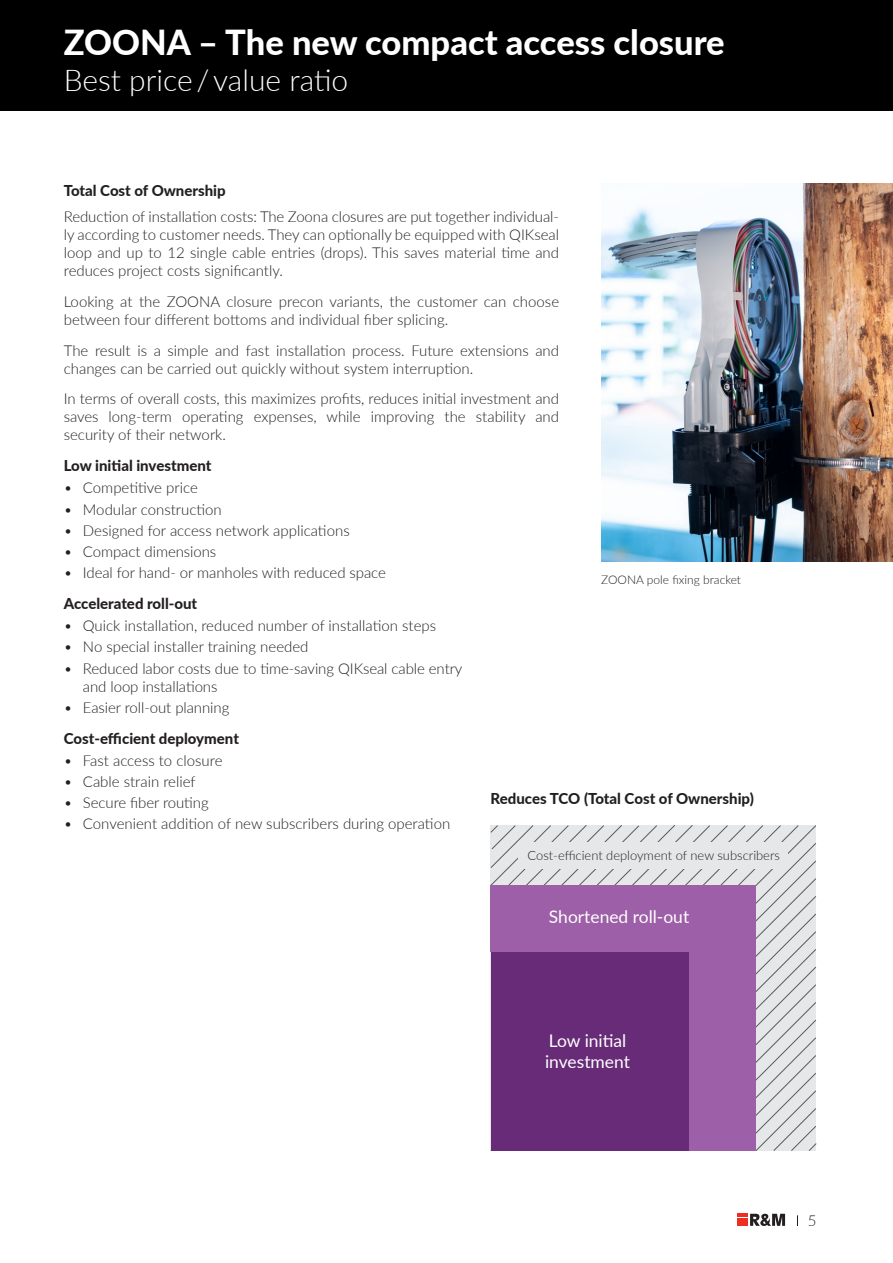
<style>
.page{position:relative;width:893px;height:1263px;background:#fff}
.page>*{position:absolute;margin:0;border:0;box-sizing:border-box;transform-origin:0 0}
.Inside_pages_black_b{font:800 34.5px "Lato";color:#fff}
.Inside_pages_black_b-2{font:300 30px "Lato";color:#fff}
.t1{font:17.4px/20.9px "Lato";color:#fff}
.t2{font:300 15px/18px "Lato";color:#231f20}
.t3{font:800 15px "Lato";color:#231f20}
.t4{font:300 12.9px "Lato";color:#231f20}
.t5{font:300 12px "Lato";color:#231f20}
</style>
<div class="page">
<svg style="left:737px;top:1214px;width:48px;height:12px"></svg>
<div style="left:0;top:0;width:893px;height:111px;background:#000001"></div>
<svg style="left:491px;top:825px;width:325px;height:326px;background:#d8d8dc"></svg>
<svg style="left:491px;top:825px;width:308px;height:65px;background:#d9d8dc"></svg>
<div style="left:491px;top:952px;width:198px;height:198px;background:#672b78"></div>
<div style="left:623px;top:886px;width:66px;height:66px;background:#9d5fa7"></div>
<div style="left:689px;top:886px;width:67px;height:66px;background:#9d5fa7"></div>
<div style="left:689px;top:952px;width:67px;height:66px;background:#9d5fa7"></div>
<div style="left:689px;top:1018px;width:67px;height:66px;background:#9d5fa7"></div>
<div style="left:689px;top:1084px;width:67px;height:66px;background:#9d5fa7"></div>
<div style="left:491px;top:886px;width:66px;height:66px;background:#9d5fa7"></div>
<div style="left:557px;top:886px;width:66px;height:66px;background:#9d5fa7"></div>
<div style="left:519px;top:842px;width:269px;height:27px;background:#e6e7e9"></div>
<img style="left:601px;top:184px;width:292px;height:378px">
<p class="Inside_pages_black_b" style="left:64px;top:17px;width:662px">ZOONA – The new compact access closure</p>
<p class="Inside_pages_black_b-2" style="left:64px;top:60px;width:286px">Best price / value ratio</p>
<p class="t3" style="left:64px;top:179px;width:163px">Total Cost of Ownership</p>
<p class="t2" style="left:64px;top:207px;width:497px;text-align:justify">Reduction of installation costs: The Zoona closures are put together individual&shy;ly according to customer needs. They can optionally be equipped with QIKseal loop and up to 12 single cable entries (drops). This saves material time and reduces project costs significantly.</p>
<p class="t2" style="left:64px;top:292px;width:497px">Looking at the ZOONA closure precon variants, the customer can choose between four different bottoms and individual fiber splicing.</p>
<p class="t2" style="left:64px;top:341px;width:497px">The result is a simple and fast installation process. Future extensions and changes can be carried out quickly without system interruption.</p>
<p class="t2" style="left:64px;top:389px;width:497px;text-align:justify">In terms of overall costs, this maximizes profits, reduces initial investment and saves long-term operating expenses, while improving the stability and security of their network.</p>
<p class="t3" style="left:64px;top:455px;width:149px">Low initial investment</p>
<p class="t2" style="left:64px;top:478px;width:136px">• Competitive price</p>
<p class="t2" style="left:64px;top:500px;width:160px">• Modular construction</p>
<p class="t2" style="left:64px;top:521px;width:287px">• Designed for access network applications</p>
<p class="t2" style="left:64px;top:542px;width:154px">• Compact dimensions</p>
<p class="t2" style="left:64px;top:563px;width:324px">• Ideal for hand- or manholes with reduced space</p>
<p class="t3" style="left:64px;top:592px;width:135px">Accelerated roll-out</p>
<p class="t2" style="left:64px;top:616px;width:374px">• Quick installation, reduced number of installation steps</p>
<p class="t2" style="left:64px;top:637px;width:246px">• No special installer training needed</p>
<p class="t2" style="left:83px;top:659px;width:381px;text-indent:-19px">• Reduced labor costs due to time-saving QIKseal cable entry and loop installations</p>
<p class="t2" style="left:64px;top:698px;width:167px">• Easier roll-out planning</p>
<p class="t3" style="left:64px;top:727px;width:177px">Cost-efficient deployment</p>
<p class="t2" style="left:64px;top:751px;width:160px">• Fast access to closure</p>
<p class="t2" style="left:64px;top:772px;width:133px">• Cable strain relief</p>
<p class="t2" style="left:64px;top:793px;width:146px">• Secure fiber routing</p>
<p class="t2" style="left:64px;top:814px;width:388px">• Convenient addition of new subscribers during operation</p>
<p class="t5" style="left:601px;top:571px;width:141px">ZOONA pole fixing bracket</p>
<p class="t3" style="left:491px;top:787px;width:265px">Reduces TCO (Total Cost of Ownership)</p>
<p class="t4" style="left:527px;top:847px;width:254px">Cost-efficient deployment of new subscribers</p>
<p class="t1" style="left:549px;top:906px;width:142px">Shortened roll-out</p>
<p class="t1" style="left:545px;top:1029px;width:86px">Low initial investment</p>
<p class="t2" style="left:808px;top:1211px;width:10px">5</p>
</div>
